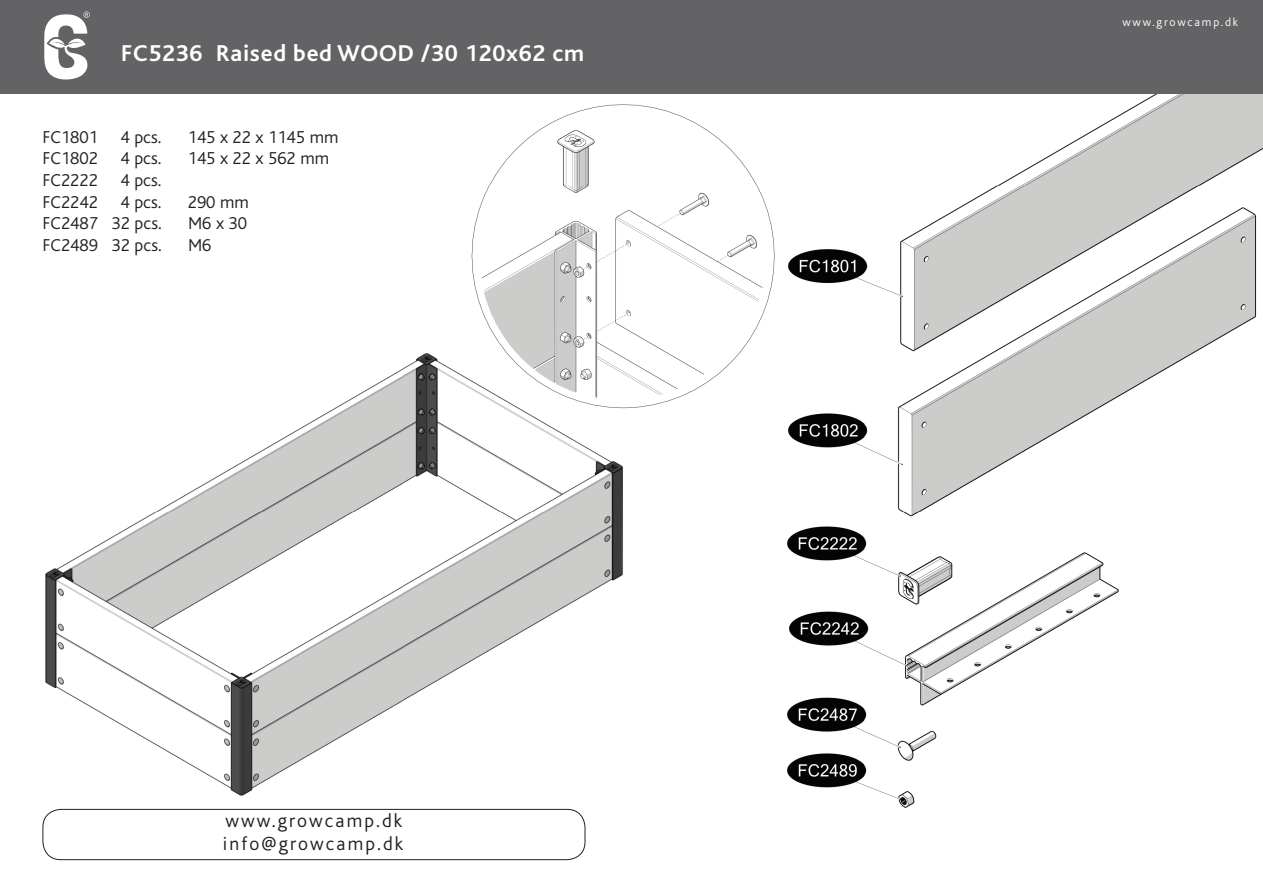
<style>
.page{position:relative;width:1263px;height:893px;background:#fff}
.page>*{position:absolute;margin:0;border:0;box-sizing:border-box;transform-origin:0 0}
.t1{font:700 24px "Bliss";letter-spacing:.03em;color:#fff}
.t2{font:300 19.5px/23.4px "Bliss";letter-spacing:.11em;color:#231f20}
.t3{font:300 18px "Bliss";color:#231f20}
.t4{font:300 12px "Bliss";letter-spacing:.15em;color:#fff}
</style>
<div class="page">
<img style="left:42px;top:94px;width:1221px;height:743px">
<div style="left:43px;top:809px;width:542px;height:51px;border:1px solid #231f20;border-radius:18px"></div>
<div style="left:0;top:0;width:1263px;height:94px;background:#636366"></div>
<svg style="left:44px;top:11px;width:46px;height:69px"></svg>
<h1 class="t1" style="left:121px;top:41px;width:464px">FC5236 Raised bed WOOD /30 120x62 cm</h1>
<p class="t3" style="left:43px;top:128px;width:57px">FC1801</p>
<p class="t3" style="left:121px;top:128px;width:42px">4 pcs.</p>
<p class="t3" style="left:188px;top:128px;width:152px">145 x 22 x 1145 mm</p>
<p class="t3" style="left:43px;top:149px;width:57px">FC1802</p>
<p class="t3" style="left:121px;top:149px;width:42px">4 pcs.</p>
<p class="t3" style="left:188px;top:149px;width:143px">145 x 22 x 562 mm</p>
<p class="t3" style="left:43px;top:171px;width:57px">FC2222</p>
<p class="t3" style="left:121px;top:171px;width:42px">4 pcs.</p>
<p class="t3" style="left:43px;top:192px;width:57px">FC2242</p>
<p class="t3" style="left:121px;top:192px;width:42px">4 pcs.</p>
<p class="t3" style="left:188px;top:192px;width:63px">290 mm</p>
<p class="t3" style="left:43px;top:214px;width:121px">FC2487 32 pcs.</p>
<p class="t3" style="left:188px;top:214px;width:61px">M6 x 30</p>
<p class="t3" style="left:43px;top:236px;width:121px">FC2489 32 pcs.</p>
<p class="t3" style="left:188px;top:236px;width:25px">M6</p>
<p class="t2" style="left:223px;top:809px;width:182px">www.growcamp.dk info@growcamp.dk</p>
<p class="t4" style="left:1122px;top:16px;width:117px">www.growcamp.dk</p>
</div>
